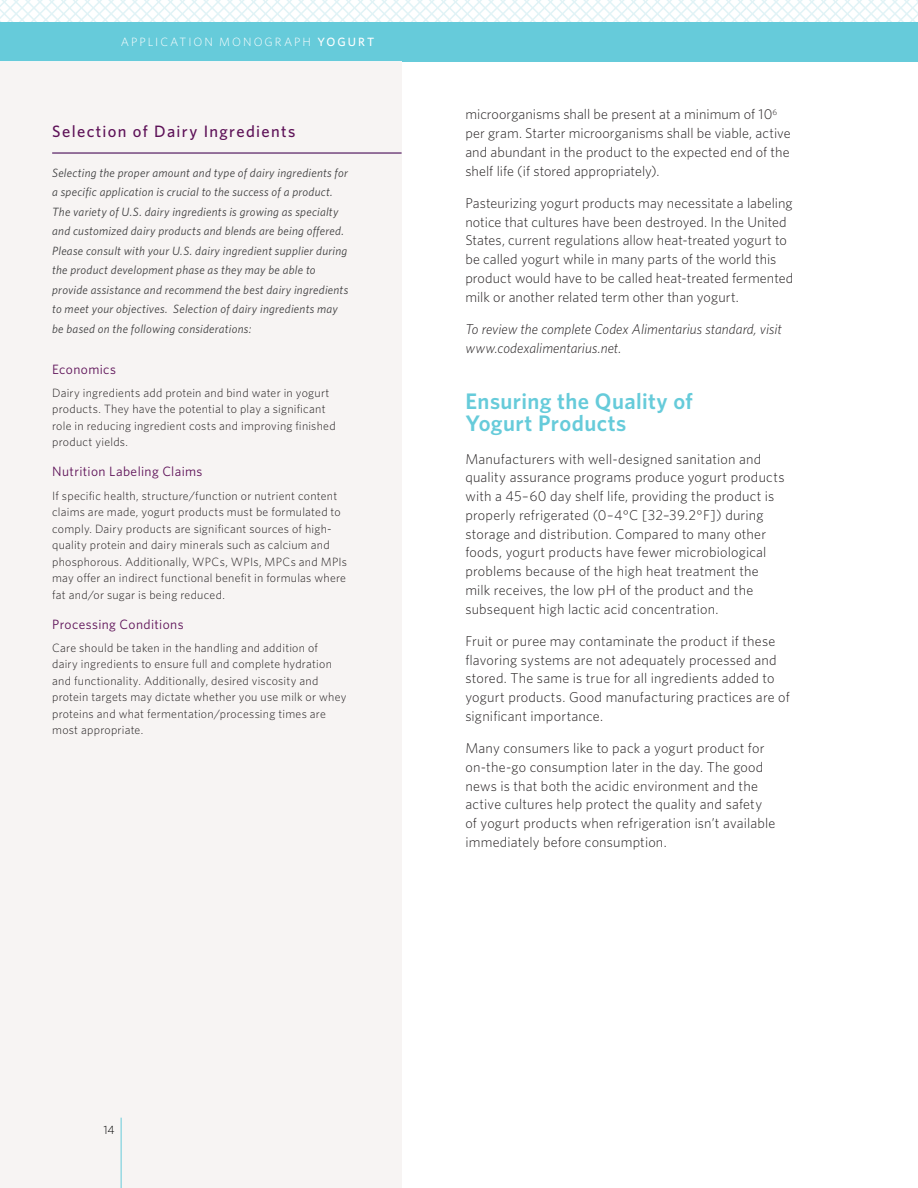
<style>
.page{position:relative;width:918px;height:1188px;background:#fff}
.page>*{position:absolute;margin:0;border:0;box-sizing:border-box;transform-origin:0 0}
.Body_Copy_Level_1_Subheading{font:600 22.5px/22.5px "Whitney";letter-spacing:.02em;color:#66cbda}
.Call_Out_Box_Header{font:500 16.5px "Whitney";letter-spacing:.08em;color:#5e1258}
.Body_Copy{font:300 14.25px/18.8px "Whitney";letter-spacing:.01em;color:#231f20}
.Body_Copy-2{font:italic 300 14.25px/18.8px "Whitney";color:#231f20}
.Callout_Box_Subhead{font:13.5px "Whitney";letter-spacing:.025em;color:#5e1258}
.Callout_Box_Body_Copy{font:300 12px/16.5px "Whitney";letter-spacing:.02em;color:#231f20}
.Callout_box_Italicized_copy{font:italic 12px/19.5px "Whitney";letter-spacing:.02em;color:#3e3e3f}
.Monograph_top_of_page_labels{font:300 12px "Whitney";letter-spacing:.165em;color:#fff}
.t1{font:300 12px "Whitney";color:#000}
.s1{font-weight:500}
</style>
<div class="page">
<div style="left:0;top:62px;width:402px;height:1126px;background:#f7f4f3"></div>
<div style="left:0;top:22px;width:918px;height:40px;background:#66cbda"></div>
<svg style="left:0;top:0;width:918px;height:22px"></svg>
<hr style="left:121px;top:1118px;width:1px;height:70px;background:#66cbda">
<hr style="left:52px;top:152px;width:350px;height:2px;background:#75477e">
<p class="Monograph_top_of_page_labels" style="left:121px;top:34px;width:255px">APPLICATION MONOGRAPH <span class="s1">YOGURT</span></p>
<p class="Call_Out_Box_Header" style="left:52px;top:120px;width:245px">Selection of Dairy Ingredients</p>
<p class="Callout_box_Italicized_copy" style="left:52px;top:163px;width:298px">Selecting the proper amount and type of dairy ingredients for a specific application is crucial to the success of a product.<br>The variety of U.S. dairy ingredients is growing as specialty and customized dairy products and blends are being offered.<br>Please consult with your U.S. dairy ingredient supplier during the product development phase as they may be able to provide assistance and recommend the best dairy ingredients to meet your objectives. Selection of dairy ingredients may be based on the following considerations:</p>
<p class="Callout_Box_Subhead" style="left:52px;top:360px;width:65px">Economics</p>
<p class="Callout_Box_Body_Copy" style="left:52px;top:384px;width:285px">Dairy ingredients add protein and bind water in yogurt products. They have the potential to play a significant role in reducing ingredient costs and improving finished product yields.</p>
<p class="Callout_Box_Subhead" style="left:52px;top:463px;width:152px">Nutrition Labeling Claims</p>
<p class="Callout_Box_Body_Copy" style="left:52px;top:487px;width:297px">If specific health, structure/function or nutrient content claims are made, yogurt products must be formulated to comply. Dairy products are significant sources of high&shy;quality protein and dairy minerals such as calcium and phosphorous. Additionally, WPCs, WPIs, MPCs and MPIs may offer an indirect functional benefit in formulas where fat and/or sugar is being reduced.</p>
<p class="Callout_Box_Subhead" style="left:52px;top:615px;width:133px">Processing Conditions</p>
<p class="Callout_Box_Body_Copy" style="left:52px;top:639px;width:296px">Care should be taken in the handling and addition of dairy ingredients to ensure full and complete hydration and functionality. Additionally, desired viscosity and protein targets may dictate whether you use milk or whey proteins and what fermentation/processing times are most appropriate.</p>
<p class="Body_Copy" style="left:465px;top:105px;width:327px">microorganisms shall be present at a minimum of 10<sup>6 </sup>per gram. Starter microorganisms shall be viable, active and abundant in the product to the expected end of the shelf life (if stored appropriately).</p>
<p class="Body_Copy" style="left:465px;top:193px;width:329px">Pasteurizing yogurt products may necessitate a labeling notice that cultures have been destroyed. In the United States, current regulations allow heat-treated yogurt to be called yogurt while in many parts of the world this product would have to be called heat-treated fermented milk or another related term other than yogurt.</p>
<p class="Body_Copy-2" style="left:465px;top:319px;width:318px">To review the complete Codex Alimentarius standard, visit www.codexalimentarius.net.</p>
<p class="Body_Copy_Level_1_Subheading" style="left:465px;top:389px;width:229px">Ensuring the Quality of<br>Yogurt Products</p>
<p class="Body_Copy" style="left:465px;top:449px;width:321px">Manufacturers with well-designed sanitation and quality assurance programs produce yogurt products with a 45–60 day shelf life, providing the product is properly refrigerated (0–4°C [32–39.2°F]) during storage and distribution. Compared to many other foods, yogurt products have fewer microbiological problems because of the high heat treatment the milk receives, the low pH of the product and the subsequent high lactic acid concentration.</p>
<p class="Body_Copy" style="left:465px;top:631px;width:326px">Fruit or puree may contaminate the product if these flavoring systems are not adequately processed and stored. The same is true for all ingredients added to yogurt products. Good manufacturing practices are of significant importance.</p>
<p class="Body_Copy" style="left:465px;top:738px;width:312px">Many consumers like to pack a yogurt product for on-the-go consumption later in the day. The good news is that both the acidic environment and the active cultures help protect the quality and safety of yogurt products when refrigeration isn’t available immediately before consumption.</p>
<p class="t1" style="left:103px;top:1122px;width:13px">14</p>
</div>
